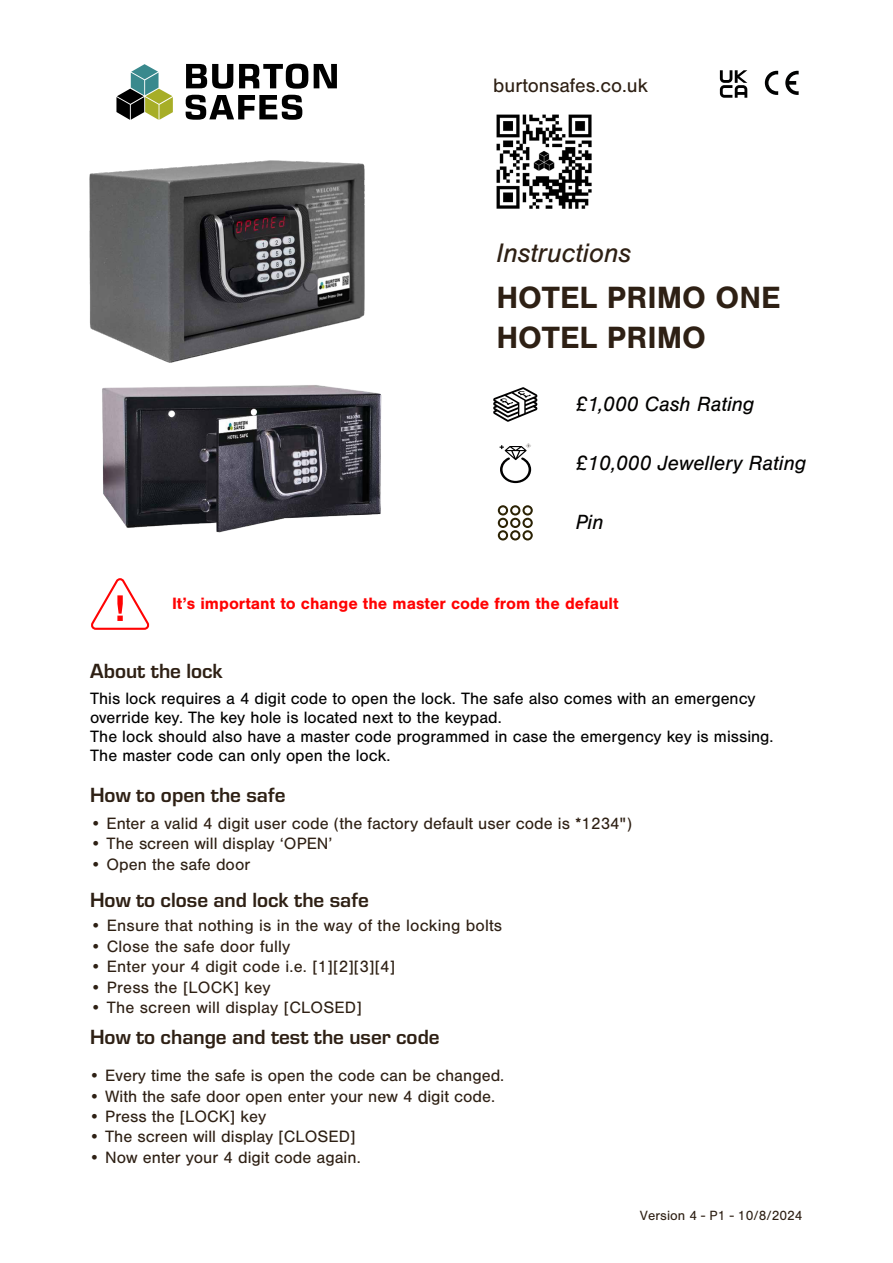
<style>
.page{position:relative;width:893px;height:1263px;background:#fff}
.page>*{position:absolute;margin:0;border:0;box-sizing:border-box;transform-origin:0 0}
.t1{font:700 31.8px "Nimbus San";color:#2e2014}
.t2{font:italic 27.75px "Nimbus San";color:#2e2014}
.t3{font:700 21.3px "Eurostile";color:#2e2014}
.t4{font:italic 21.3px "Nimbus San";color:#030200}
.t5{font:20.1px "Nimbus San";color:#2e2014}
.t6{font:17.1px "Nimbus San";color:#2e2014}
.t7{font:17.1px/19.2px "Nimbus San";color:#010101}
.t8{font:700 17.1px "Nimbus San";color:#ff0303}
.t9{font:13.8px "Nimbus San";color:#2e2014}
</style>
<div class="page">
<svg style="left:186px;top:64px;width:47px;height:25px"></svg>
<svg style="left:239px;top:64px;width:69px;height:25px"></svg>
<svg style="left:314px;top:64px;width:23px;height:24px"></svg>
<svg style="left:116px;top:64px;width:57px;height:37px"></svg>
<svg style="left:186px;top:95px;width:116px;height:6px"></svg>
<svg style="left:493px;top:387px;width:44px;height:35px"></svg>
<svg style="left:499px;top:443px;width:32px;height:40px"></svg>
<svg style="left:498px;top:505px;width:35px;height:35px"></svg>
<svg style="left:785px;top:71px;width:14px;height:24px"></svg>
<svg style="left:765px;top:71px;width:13px;height:24px"></svg>
<svg style="left:720px;top:70px;width:27px;height:28px"></svg>
<img style="left:102px;top:423px;width:279px;height:110px">
<img style="left:496px;top:114px;width:96px;height:95px">
<img style="left:89px;top:101px;width:293px;height:322px">
<svg style="left:91px;top:578px;width:58px;height:52px"></svg>
<p class="t5" style="left:493px;top:74px;width:156px">burtonsafes.co.uk</p>
<h2 class="t2" style="left:496px;top:237px;width:136px">Instructions</h2>
<h1 class="t1" style="left:496px;top:279px;width:286px">HOTEL PRIMO ONE</h1>
<h1 class="t1" style="left:496px;top:320px;width:211px">HOTEL PRIMO</h1>
<p class="t4" style="left:576px;top:391px;width:180px">£1,000 Cash Rating</p>
<p class="t4" style="left:576px;top:451px;width:232px">£10,000 Jewellery Rating</p>
<p class="t4" style="left:576px;top:510px;width:29px">Pin</p>
<p class="t8" style="left:172px;top:594px;width:448px">It’s important to change the master code from the default</p>
<p class="t3" style="left:90px;top:655px;width:134px">About the lock</p>
<p class="t7" style="left:90px;top:688px;width:685px">This lock requires a 4 digit code to open the lock. The safe also comes with an emergency override key. The key hole is located next to the keypad.<br>The lock should also have a master code programmed in case the emergency key is missing.<br>The master code can only open the lock.</p>
<p class="t3" style="left:90px;top:779px;width:197px">How to open the safe</p>
<p class="t6" style="left:90px;top:814px;width:543px">• Enter a valid 4 digit user code (the factory default user code is *1234")</p>
<p class="t6" style="left:90px;top:834px;width:244px">• The screen will display ‘OPEN’</p>
<p class="t6" style="left:90px;top:855px;width:162px">• Open the safe door</p>
<p class="t3" style="left:90px;top:885px;width:280px">How to close and lock the safe</p>
<p class="t6" style="left:90px;top:916px;width:413px">• Ensure that nothing is in the way of the locking bolts</p>
<p class="t6" style="left:90px;top:937px;width:202px">• Close the safe door fully</p>
<p class="t6" style="left:90px;top:957px;width:307px">• Enter your 4 digit code i.e. [1][2][3][4]</p>
<p class="t6" style="left:90px;top:977px;width:182px">• Press the [LOCK] key</p>
<p class="t6" style="left:90px;top:998px;width:273px">• The screen will display [CLOSED]</p>
<p class="t3" style="left:90px;top:1022px;width:351px">How to change and test the user code</p>
<p class="t6" style="left:89px;top:1066px;width:417px">• Every time the safe is open the code can be changed.</p>
<p class="t6" style="left:89px;top:1086px;width:408px">• With the safe door open enter your new 4 digit code.</p>
<p class="t6" style="left:89px;top:1107px;width:179px">• Press the [LOCK] key</p>
<p class="t6" style="left:89px;top:1127px;width:268px">• The screen will display [CLOSED]</p>
<p class="t6" style="left:89px;top:1148px;width:273px">• Now enter your 4 digit code again.</p>
<p class="t9" style="left:640px;top:1207px;width:164px">Version 4 - P1 - 10/8/2024</p>
</div>
